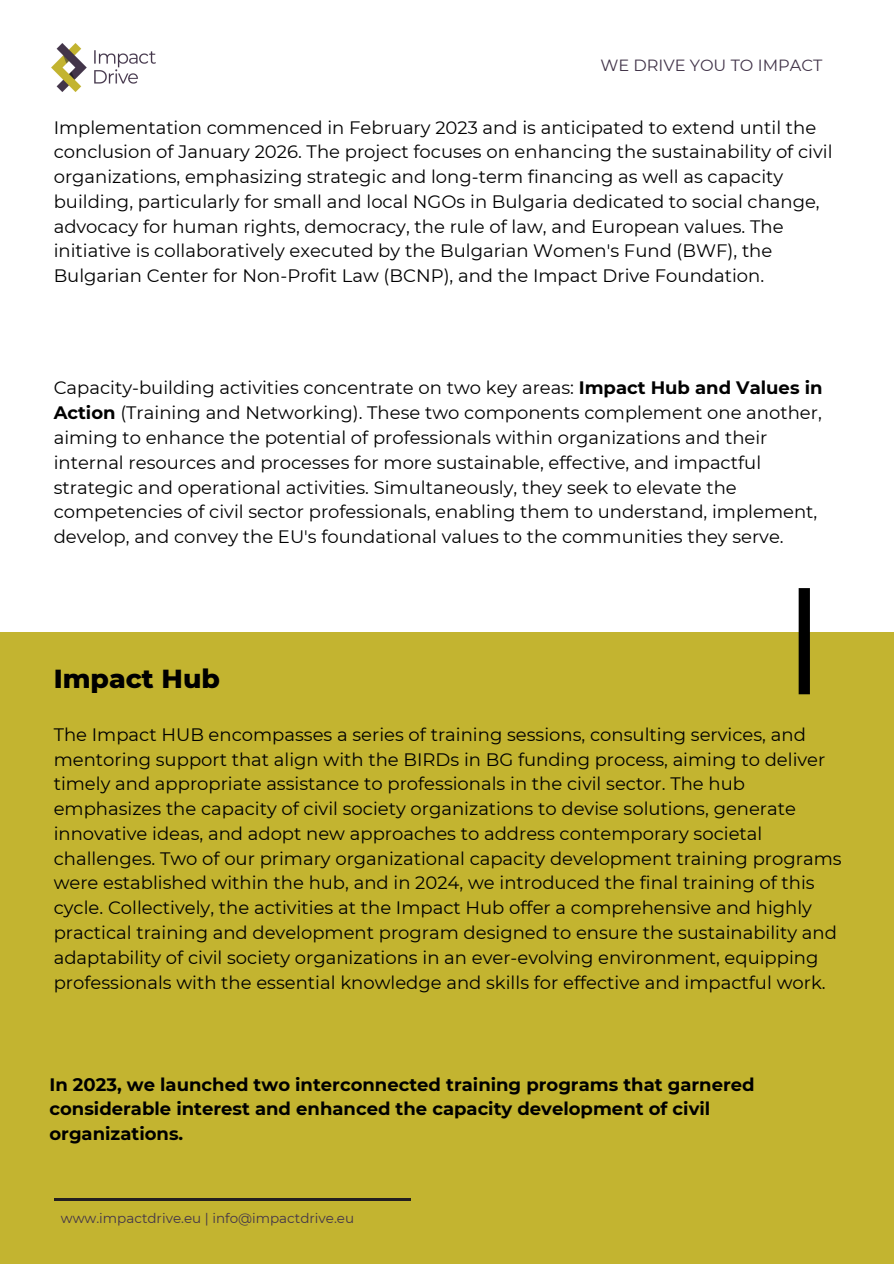
<style>
.page{position:relative;width:894px;height:1264px;background:#fff}
.page>*{position:absolute;margin:0;border:0;box-sizing:border-box;transform-origin:0 0}
.t1{font:800 26.55px "Montserrat";color:#000}
.t2{font:18px/24.8px "Montserrat";color:#000}
.t3{font:700 18px/24.8px "Montserrat";color:#000}
.t4{font:16.2px "Montserrat";color:#423449}
.t5{font:13.5px "Montserrat";color:#423449}
.s1{font-weight:700}
</style>
<div class="page">
<div style="left:0;top:0;width:893px;height:1263px;background:#c3b430"></div>
<div style="left:0;top:0;width:893px;height:631px;background:#fff"></div>
<div style="left:798px;top:588px;width:11px;height:106px;background:#000"></div>
<hr style="left:54px;top:1198px;width:356px;height:2px;background:#231f20">
<img style="left:51px;top:43px;width:105px;height:49px">
<h3 class="t4" style="left:600px;top:55px;width:223px">WE DRIVE YOU TO IMPACT</h3>
<h3 class="t2" style="left:54px;top:115px;width:780px">Implementation commenced in February 2023 and is anticipated to extend until the conclusion of January 2026. The project focuses on enhancing the sustainability of civil organizations, emphasizing strategic and long-term financing as well as capacity building, particularly for small and local NGOs in Bulgaria dedicated to social change, advocacy for human rights, democracy, the rule of law, and European values. The initiative is collaboratively executed by the Bulgarian Women's Fund (BWF), the Bulgarian Center for Non-Profit Law (BCNP), and the Impact Drive Foundation.</h3>
<p class="t2" style="left:54px;top:375px;width:770px">Capacity-building activities concentrate on two key areas: <span class="s1">Impact Hub and Values in Action</span> (Training and Networking). These two components complement one another, aiming to enhance the potential of professionals within organizations and their internal resources and processes for more sustainable, effective, and impactful strategic and operational activities. Simultaneously, they seek to elevate the competencies of civil sector professionals, enabling them to understand, implement, develop, and convey the EU's foundational values to the communities they serve.</p>
<p class="t1" style="left:54px;top:662px;width:168px">Impact Hub</p>
<h1 class="t2" style="left:54px;top:722px;width:789px">The Impact HUB encompasses a series of training sessions, consulting services, and mentoring support that align with the BIRDs in BG funding process, aiming to deliver timely and appropriate assistance to professionals in the civil sector. The hub emphasizes the capacity of civil society organizations to devise solutions, generate innovative ideas, and adopt new approaches to address contemporary societal challenges. Two of our primary organizational capacity development training programs were established within the hub, and in 2024, we introduced the final training of this cycle. Collectively, the activities at the Impact Hub offer a comprehensive and highly practical training and development program designed to ensure the sustainability and adaptability of civil society organizations in an ever-evolving environment, equipping professionals with the essential knowledge and skills for effective and impactful work.</h1>
<h3 class="t3" style="left:49px;top:1071px;width:706px">In 2023, we launched two interconnected training programs that garnered considerable interest and enhanced the capacity development of civil organizations.</h3>
<h4 class="t5" style="left:61px;top:1210px;width:295px">www.impactdrive.eu | info@impactdrive.eu</h4>
</div>
